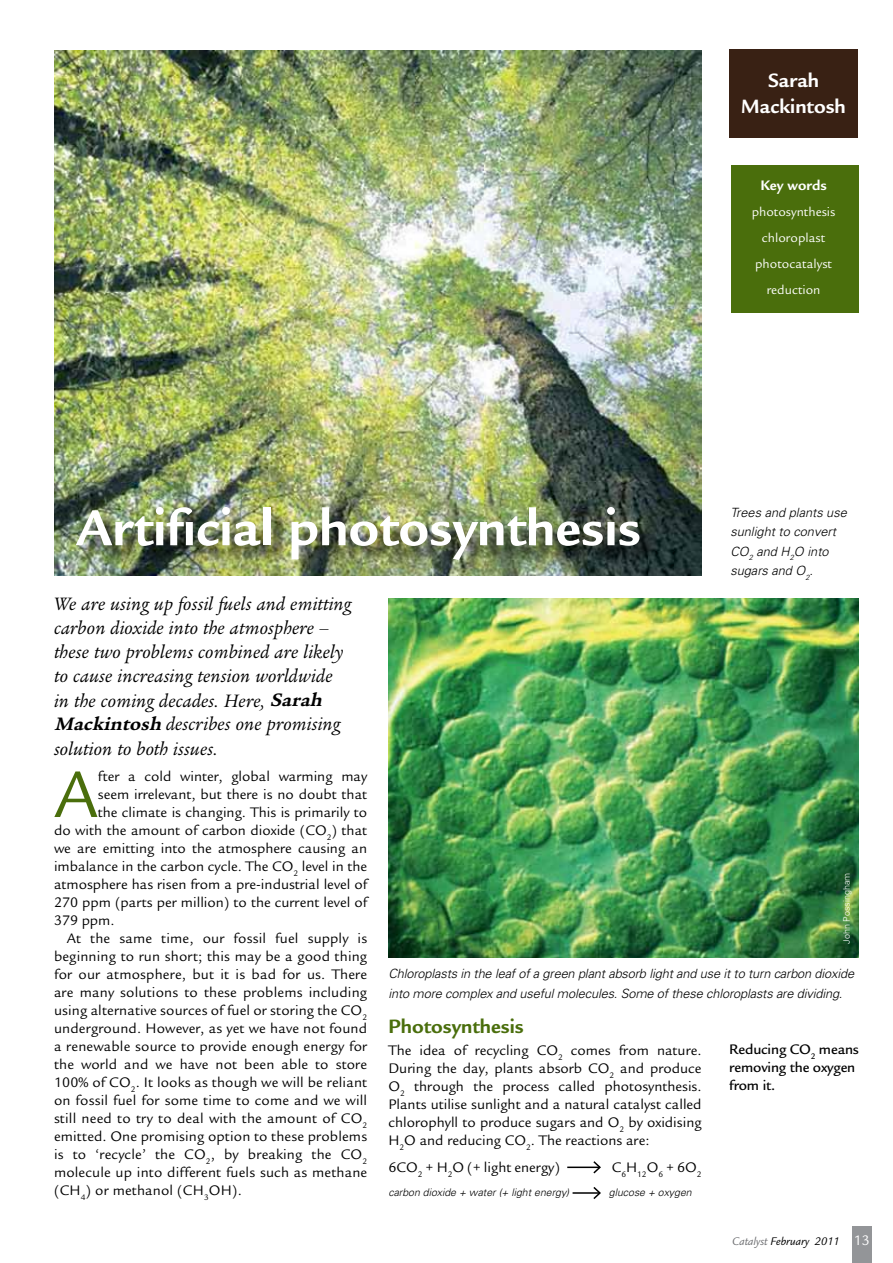
<style>
.page{position:relative;width:893px;height:1263px;background:#fff}
.page>*{position:absolute;margin:0;border:0;box-sizing:border-box;transform-origin:0 0}
.t1{font:71.85px "Legacy Sans";color:#4a6e0c}
.t2{font:700 55.05px "Legacy Sans";color:#fff}
.t3{font:700 21px/25.5px "Legacy Sans";color:#fff;text-align:center}
.t4{font:700 21px "Legacy Sans";color:#4a6e0c}
.t5{font:italic 19.5px/24px "Legacy Ser ITC";letter-spacing:.01em;color:#000}
.t6{font:15px/18px "Legacy Sans";letter-spacing:.01em;color:#000;text-align:justify}
.t7{font:500 15px/18px "Legacy Sans";letter-spacing:-.01em;color:#000}
.t8{font:700 15px "Legacy Sans";color:#fff}
.t9{font:13.5px/26px "Legacy Sans";color:#fff;text-align:center}
.t10{font:italic 300 12.75px/19.5px "Univers";letter-spacing:-.01em;color:#000}
.t11{font:italic 12px "Legacy Sans";color:#000}
.t12{font:italic 300 10.5px "Univers";color:#000}
.t13{font:300 9px "Univers";color:#fff}
.s1{font-family:"Legacy Serif";font-weight:700}
.s2{color:#6d6e71}
.s3{font-style:normal;font-size:15px;color:#fff}
</style>
<div class="page">
<div style="left:852px;top:1226px;width:20px;height:37px;background:#939598"></div>
<div style="left:729px;top:49px;width:129px;height:88px;background:#392114"></div>
<div style="left:731px;top:165px;width:128px;height:147px;background:#4a6e0c"></div>
<img style="left:388px;top:599px;width:471px;height:358px">
<hr style="left:567px;top:1166px;width:33px;height:2px;background:#000">
<svg style="left:592px;top:1161px;width:9px;height:13px"></svg>
<hr style="left:573px;top:1192px;width:27px;height:2px;background:#000">
<svg style="left:592px;top:1187px;width:9px;height:12px"></svg>
<img style="left:54px;top:50px;width:648px;height:526px">
<div style="left:77px;top:509px;width:579px;height:68px;background:#000;opacity:.68"></div>
<h3 class="t3" style="left:741px;top:68px;width:106px">Sarah<br>Mackintosh</h3>
<h2 class="t2" style="left:76px;top:496px;width:567px">Artificial photosynthesis</h2>
<p class="t8" style="left:760px;top:177px;width:68px">Key words</p>
<p class="t9" style="left:752px;top:199px;width:85px">photosynthesis chloroplast photocatalyst reduction</p>
<p class="t10" style="left:730px;top:502px;width:118px">Trees and plants use sunlight to convert<br>CO<sub>2</sub> and H<sub>2</sub>O into sugars and O<sub>2</sub>.</p>
<p class="t5" style="left:54px;top:592px;width:299px">We are using up fossil fuels and emitting carbon dioxide into the atmosphere – these two problems combined are likely to cause increasing tension worldwide in the coming decades. Here, <span class="s1">Sarah Mackintosh</span> describes one promising solution to both issues.</p>
<h1 class="t1" style="left:54px;top:754px;width:45px">A</h1>
<p class="t6" style="left:98px;top:767px;width:271px">fter a cold winter, global warming may</p>
<p class="t6" style="left:98px;top:785px;width:271px">seem irrelevant, but there is no doubt that</p>
<p class="t6" style="left:98px;top:803px;width:271px">the climate is changing. This is primarily to</p>
<p class="t6" style="left:54px;top:821px;width:315px">do with the amount of carbon dioxide (CO<sub>2</sub>) that</p>
<p class="t6" style="left:54px;top:839px;width:315px">we are emitting into the atmosphere causing an</p>
<p class="t6" style="left:54px;top:857px;width:315px">imbalance in the carbon cycle. The CO<sub>2</sub> level in the</p>
<p class="t6" style="left:54px;top:875px;width:315px">atmosphere has risen from a pre-industrial level of</p>
<p class="t6" style="left:54px;top:893px;width:315px">270 ppm (parts per million) to the current level of</p>
<p class="t6" style="left:54px;top:911px;width:62px">379 ppm.</p>
<p class="t6" style="left:67px;top:929px;width:302px">At the same time, our fossil fuel supply is</p>
<p class="t6" style="left:54px;top:947px;width:315px">beginning to run short; this may be a good thing</p>
<p class="t6" style="left:54px;top:965px;width:315px">for our atmosphere, but it is bad for us. There</p>
<p class="t6" style="left:54px;top:983px;width:315px">are many solutions to these problems including</p>
<p class="t6" style="left:54px;top:1001px;width:315px">using alternative sources of fuel or storing the CO<sub>2</sub></p>
<p class="t6" style="left:54px;top:1019px;width:315px">underground. However, as yet we have not found</p>
<p class="t6" style="left:54px;top:1037px;width:315px">a renewable source to provide enough energy for</p>
<p class="t6" style="left:54px;top:1055px;width:315px">the world and we have not been able to store</p>
<p class="t6" style="left:54px;top:1073px;width:315px">100% of CO<sub>2</sub>. It looks as though we will be reliant</p>
<p class="t6" style="left:54px;top:1091px;width:315px">on fossil fuel for some time to come and we will</p>
<p class="t6" style="left:54px;top:1109px;width:315px">still need to try to deal with the amount of CO<sub>2</sub></p>
<p class="t6" style="left:54px;top:1127px;width:315px">emitted. One promising option to these problems</p>
<p class="t6" style="left:54px;top:1145px;width:315px">is to ‘recycle’ the CO<sub>2</sub>, by breaking the CO<sub>2</sub></p>
<p class="t6" style="left:54px;top:1163px;width:315px">molecule up into different fuels such as methane</p>
<p class="t6" style="left:54px;top:1181px;width:189px">(CH<sub>4</sub>) or methanol (CH<sub>3</sub>OH).</p>
<p class="t13" style="left:841px;top:944px;width:73px;rotate:-90deg">John Possingham</p>
<p class="t10" style="left:388px;top:964px;width:467px">Chloroplasts in the leaf of a green plant absorb light and use it to turn carbon dioxide into more complex and useful molecules. Some of these chloroplasts are dividing.</p>
<h3 class="t4" style="left:388px;top:1014px;width:137px">Photosynthesis</h3>
<p class="t6" style="left:388px;top:1042px;width:315px">The idea of recycling CO<sub>2</sub> comes from nature.<br>During the day, plants absorb CO<sub>2</sub> and produce O<sub>2</sub> through the process called photosynthesis.<br>Plants utilise sunlight and a natural catalyst called chlorophyll to produce sugars and O<sub>2</sub> by oxidising H<sub>2</sub>O and reducing CO<sub>2</sub>. The reactions are:</p>
<p class="t6" style="left:388px;top:1158px;width:173px">6CO<sub>2</sub> + H<sub>2</sub>O (+ light energy)</p>
<p class="t6" style="left:612px;top:1158px;width:91px">C<sub>6</sub>H<sub>12</sub>O<sub>6</sub> + 6O<sub>2</sub></p>
<p class="t12" style="left:388px;top:1185px;width:182px">carbon dioxide + water (+ light energy)</p>
<p class="t12" style="left:609px;top:1185px;width:84px">glucose + oxygen</p>
<p class="t7" style="left:729px;top:1040px;width:131px">Reducing CO<sub>2</sub> means removing the oxygen from it.</p>
<p class="t11" style="left:732px;top:1235px;width:139px"><span class="s2">Catalyst</span> February 2011 <span class="s3">13</span></p>
</div>
